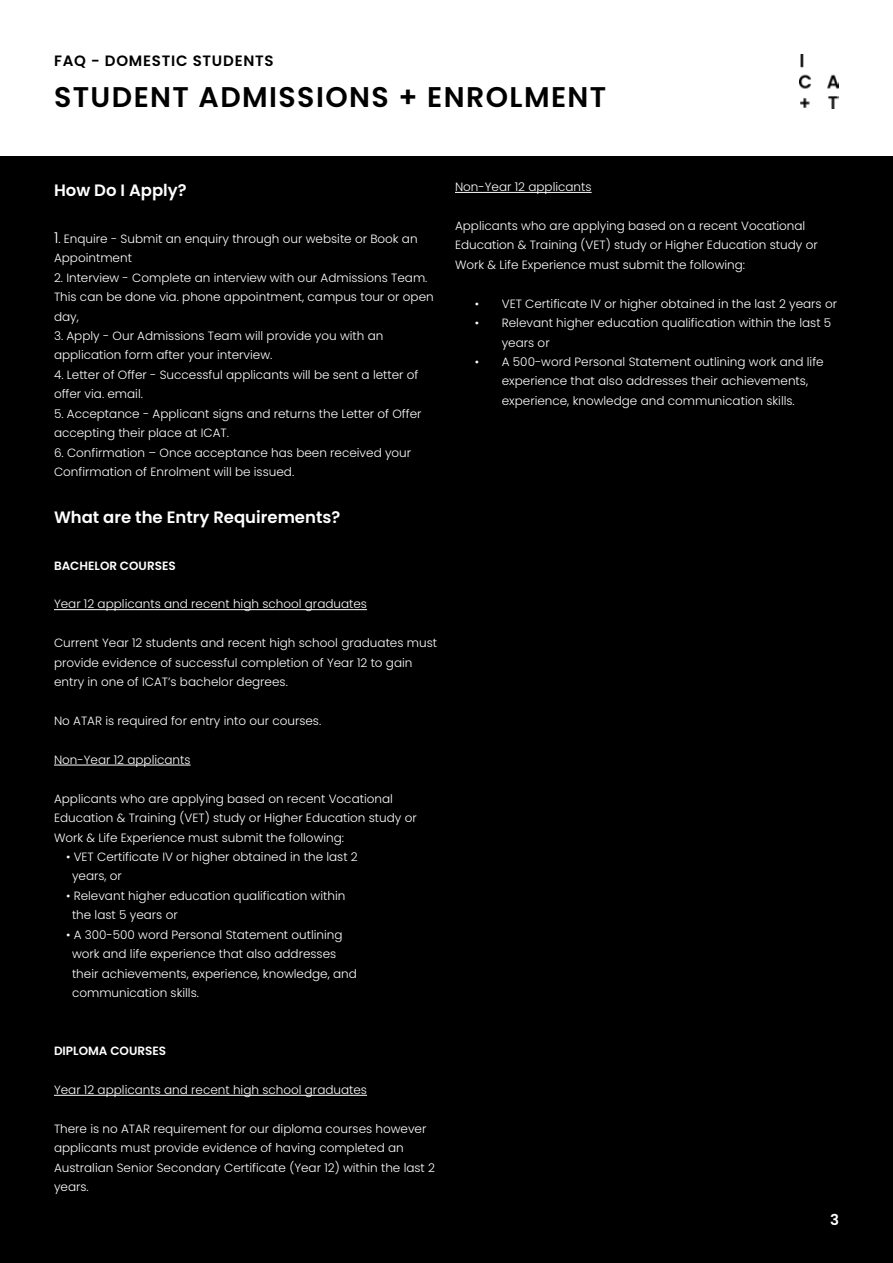
<style>
.page{position:relative;width:893px;height:1263px;background:#000}
.page>*{position:absolute;margin:0;border:0;box-sizing:border-box;transform-origin:0 0}
.t1{font:600 28.5px "Poppins";letter-spacing:.05em;color:#000}
.t2{font:600 16.5px "Poppins";color:#fff}
.t3{font:600 15px "Poppins";letter-spacing:.05em;color:#000}
.t4{font:600 15px "Poppins";color:#fff}
.t5{font:300 12px/19.5px "Poppins";color:#fff}
.t6{font:600 12px "Poppins";color:#fff}
.s1{font-size:15px}
</style>
<div class="page">
<div style="left:0;top:0;width:893px;height:155px;background:#fff"></div>
<img style="left:799px;top:54px;width:40px;height:55px">
<hr style="left:54px;top:609px;width:313px;height:1px;background:#fff">
<hr style="left:54px;top:765px;width:137px;height:1px;background:#fff">
<hr style="left:54px;top:1095px;width:313px;height:1px;background:#fff">
<hr style="left:455px;top:192px;width:137px;height:1px;background:#fff">
<p class="t3" style="left:54px;top:52px;width:221px">FAQ - DOMESTIC STUDENTS</p>
<h1 class="t1" style="left:54px;top:81px;width:554px">STUDENT ADMISSIONS + ENROLMENT</h1>
<h2 class="t2" style="left:54px;top:181px;width:134px">How Do I Apply?</h2>
<p class="t5" style="left:54px;top:229px;width:365px"><span class="s1">1</span>. Enquire - Submit an enquiry through our website or Book an<br>Appointment</p>
<p class="t5" style="left:54px;top:268px;width:381px">2. Interview - Complete an interview with our Admissions Team.<br>This can be done via. phone appointment, campus tour or open day,</p>
<p class="t5" style="left:54px;top:326px;width:331px">3. Apply - Our Admissions Team will provide you with an application form after your interview.</p>
<p class="t5" style="left:54px;top:365px;width:366px">4. Letter of Offer - Successful applicants will be sent a letter of offer via. email.</p>
<p class="t5" style="left:54px;top:404px;width:369px">5. Acceptance - Applicant signs and returns the Letter of Offer accepting their place at ICAT.</p>
<p class="t5" style="left:54px;top:443px;width:359px">6. Confirmation – Once acceptance has been received your<br>Confirmation of Enrolment will be issued.</p>
<h2 class="t2" style="left:54px;top:507px;width:288px">What are the Entry Requirements?</h2>
<p class="t6" style="left:54px;top:558px;width:123px">BACHELOR COURSES</p>
<p class="t5" style="left:54px;top:594px;width:315px">Year 12 applicants and recent high school graduates</p>
<p class="t5" style="left:54px;top:633px;width:385px">Current Year 12 students and recent high school graduates must provide evidence of successful completion of Year 12 to gain entry in one of ICAT’s bachelor degrees.</p>
<p class="t5" style="left:54px;top:711px;width:269px">No ATAR is required for entry into our courses.</p>
<p class="t5" style="left:54px;top:750px;width:138px">Non-Year 12 applicants</p>
<p class="t5" style="left:54px;top:789px;width:364px">Applicants who are applying based on recent Vocational<br>Education &amp; Training (VET) study or Higher Education study or<br>Work &amp; Life Experience must submit the following:</p>
<p class="t5" style="left:72px;top:847px;width:287px;text-indent:-6px">• VET Certificate IV or higher obtained in the last 2 years, or</p>
<p class="t5" style="left:72px;top:886px;width:275px;text-indent:-6px">• Relevant higher education qualification within the last 5 years or</p>
<p class="t5" style="left:72px;top:925px;width:286px;text-indent:-6px">• A 300-500 word Personal Statement outlining work and life experience that also addresses their achievements, experience, knowledge, and communication skills.</p>
<p class="t5" style="left:455px;top:177px;width:138px">Non-Year 12 applicants</p>
<p class="t5" style="left:455px;top:216px;width:364px">Applicants who are applying based on a recent Vocational<br>Education &amp; Training (VET) study or Higher Education study or<br>Work &amp; Life Experience must submit the following:</p>
<p class="t5" style="left:475px;top:294px;width:364px">• VET Certificate IV or higher obtained in the last 2 years or</p>
<p class="t5" style="left:502px;top:313px;width:331px;text-indent:-27px">• Relevant higher education qualification within the last 5 years or</p>
<p class="t5" style="left:502px;top:352px;width:323px;text-indent:-27px">• A 500-word Personal Statement outlining work and life experience that also addresses their achievements, experience, knowledge and communication skills.</p>
<p class="t6" style="left:54px;top:1044px;width:114px">DIPLOMA COURSES</p>
<p class="t5" style="left:54px;top:1080px;width:315px">Year 12 applicants and recent high school graduates</p>
<p class="t5" style="left:54px;top:1119px;width:383px">There is no ATAR requirement for our diploma courses however applicants must provide evidence of having completed an Australian Senior Secondary Certificate (Year 12) within the last 2 years.</p>
<p class="t4" style="left:830px;top:1211px;width:10px">3</p>
</div>
